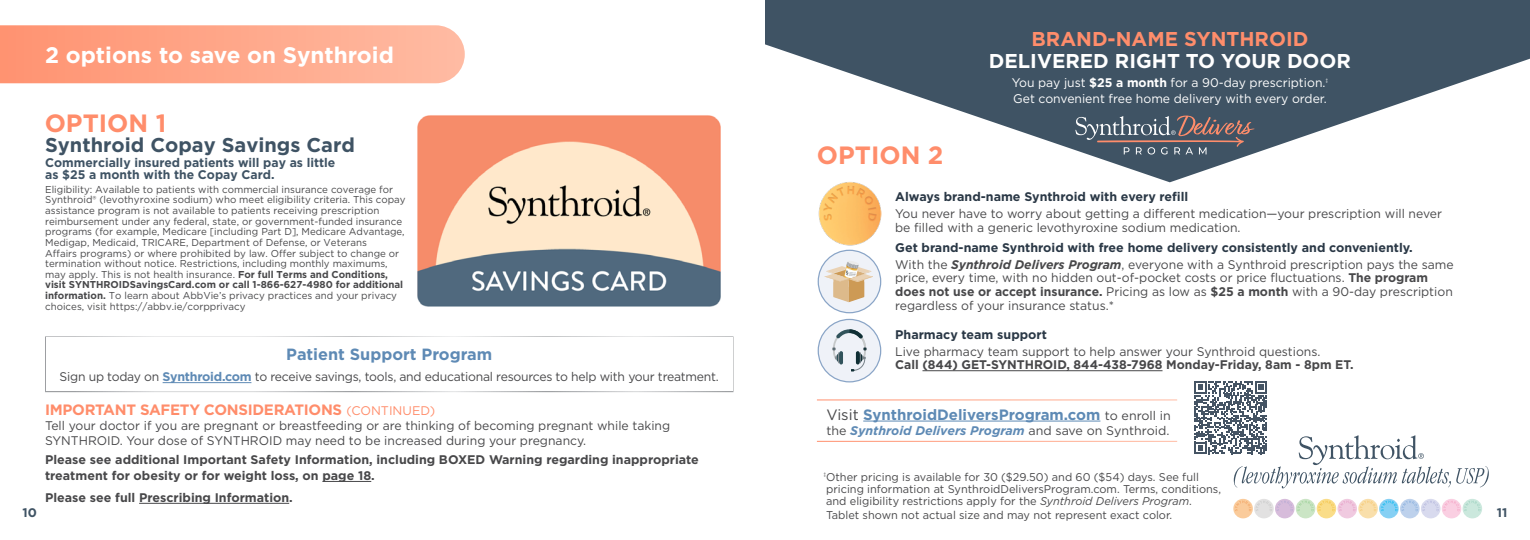
<style>
.page{position:relative;width:1530px;height:540px;background:#fff}
.page>*{position:absolute;margin:0;border:0;box-sizing:border-box;transform-origin:0 0}
.t1{font:700 25px "Gotham";color:#ff8d6b}
.t2{font:700 22.5px "Gotham";color:#fff}
.t3{font:700 20px "Gotham";color:#3f5364}
.t4{font:700 20px "Gotham";color:#fff}
.t5{font:700 20px "Gotham";color:#ff8d6b}
.t6{font:700 16.25px "Gotham";color:#5e8ab5}
.t7{font:700 15px "Gotham";color:#5e8ab5}
.t8{font:700 15px "Gotham";letter-spacing:-.02em;color:#ff8d6b}
.t9{font:12.5px/13.8px "Gotham";color:#48484a}
.t10{font:700 12.5px/16.2px "Gotham";color:#48484a}
.t11{font:700 12.5px/16.5px "Gotham";color:#2a3846}
.t12{font:12.5px "Gotham";letter-spacing:-.02em;color:#48484a}
.t13{font:12.5px/16.2px "Gotham";color:#fff}
.t14{font:700 12.5px/11.9px "Gotham";color:#3f5364}
.t15{font:italic 700 12.5px "Gotham";color:#5e8ab5}
.t16{font:11.25px/11.9px "Gotham";color:#48484a}
.t17{font:10px/10.6px "Gotham";color:#48484a}
.s1{font-weight:700}
.s2{font-weight:700;color:#5e8ab5}
.s3{font-weight:400;font-size:12.5px}
.s4{font-weight:400;color:#48484a}
.s5{font-style:italic;color:#48484a}
.s6{font-weight:400;font-size:12.5px;color:#48484a}
.s7{font-weight:400;font-style:normal;color:#48484a}
.s8{font-style:italic}
</style>
<div class="page">
<div style="left:1233px;top:499px;width:20px;height:19px;background:#facb9b;border-radius:50%"></div>
<div style="left:1254px;top:499px;width:20px;height:19px;background:#e2e1e1;border-radius:50%"></div>
<div style="left:1275px;top:499px;width:20px;height:19px;background:#d7bcdb;border-radius:50%"></div>
<div style="left:1296px;top:499px;width:19px;height:19px;background:#cbe5c5;border-radius:50%"></div>
<div style="left:1317px;top:499px;width:19px;height:19px;background:#fadd89;border-radius:50%"></div>
<div style="left:1337px;top:499px;width:20px;height:19px;background:#f0cae0;border-radius:50%"></div>
<div style="left:1358px;top:499px;width:20px;height:19px;background:#f9dfab;border-radius:50%"></div>
<div style="left:1379px;top:499px;width:20px;height:19px;background:#86d0f4;border-radius:50%"></div>
<div style="left:1400px;top:499px;width:20px;height:19px;background:#bdd1ec;border-radius:50%"></div>
<div style="left:1421px;top:499px;width:19px;height:19px;background:#d8daee;border-radius:50%"></div>
<div style="left:1442px;top:499px;width:19px;height:19px;background:#facfe2;border-radius:50%"></div>
<div style="left:1463px;top:499px;width:19px;height:19px;background:#cbe8dd;border-radius:50%"></div>
<svg style="left:1235px;top:501px;width:246px;height:10px"></svg>
<svg style="left:765px;top:0;width:765px;height:182px;fill:#3f5364"></svg>
<svg style="left:0;top:25px;width:465px;height:58px;background:#ffa88b"></svg>
<div style="left:818px;top:319px;width:63px;height:63px;background:#eff2f8;border-radius:50%"></div>
<div style="left:818px;top:319px;width:63px;height:63px;border:1px solid #8aa5c7;border-radius:50%"></div>
<svg style="left:832px;top:329px;width:35px;height:43px"></svg>
<svg style="left:818px;top:250px;width:63px;height:63px"></svg>
<div style="left:818px;top:250px;width:63px;height:63px;border:1px solid #8aa5c7;border-radius:50%"></div>
<svg style="left:825px;top:261px;width:48px;height:41px"></svg>
<hr style="left:922px;top:370px;width:241px;height:1px;background:#48484a">
<svg style="left:1075px;top:115px;width:180px;height:40px;background:#606671"></svg>
<hr style="left:863px;top:421px;width:237px;height:1px;background:#5e8ab5">
<div style="left:45px;top:336px;width:688px;height:56px;background:#fff;border:2px solid #fff"></div>
<hr style="left:163px;top:382px;width:88px;height:1px;background:#5e8ab5">
<hr style="left:322px;top:481px;width:49px;height:1px;background:#48484a">
<hr style="left:139px;top:503px;width:150px;height:1px;background:#48484a">
<img style="left:818px;top:182px;width:63px;height:63px">
<svg style="left:1194px;top:381px;width:295px;height:107px"></svg>
<img style="left:417px;top:115px;width:304px;height:192px">
<h2 class="t2" style="left:45px;top:40px;width:350px">2 options to save on Synthroid</h2>
<h1 class="t1" style="left:45px;top:107px;width:123px">OPTION 1</h1>
<h3 class="t3" style="left:45px;top:131px;width:311px">Synthroid Copay Savings Card</h3>
<p class="t14" style="left:45px;top:157px;width:292px">Commercially insured patients will pay as little as $25 a month with the Copay Card.</p>
<p class="t17" style="left:45px;top:184px;width:362px">Eligibility: Available to patients with commercial insurance coverage for Synthroid® (levothyroxine sodium) who meet eligibility criteria. This copay assistance program is not available to patients receiving prescription reimbursement under any federal, state, or government-funded insurance programs (for example, Medicare [including Part D], Medicare Advantage, Medigap, Medicaid, TRICARE, Department of Defense, or Veterans<br>Affairs programs) or where prohibited by law. Offer subject to change or termination without notice. Restrictions, including monthly maximums, may apply. This is not health insurance. <span class="s1">For full Terms and Conditions, visit SYNTHROIDSavingsCard.com or call 1-866-627-4980 for additional information.</span> To learn about AbbVie’s privacy practices and your privacy choices, visit https://abbv.ie/corpprivacy</p>
<p class="t14" style="left:22px;top:507px;width:16px">10</p>
<h3 class="t6" style="left:286px;top:343px;width:207px">Patient Support Program</h3>
<p class="t12" style="left:60px;top:369px;width:661px">Sign up today on <span class="s2">Synthroid.com</span> to receive savings, tools, and educational resources to help with your treatment.</p>
<h3 class="t8" style="left:45px;top:400px;width:392px">IMPORTANT SAFETY CONSIDERATIONS <span class="s3">(CONTINUED)</span></h3>
<p class="t9" style="left:45px;top:418px;width:627px;line-height:15px">Tell your doctor if you are pregnant or breastfeeding or are thinking of becoming pregnant while taking<br>SYNTHROID. Your dose of SYNTHROID may need to be increased during your pregnancy.</p>
<p class="t10" style="left:45px;top:451px;width:655px">Please see additional Important Safety Information, including BOXED Warning regarding inappropriate treatment for obesity or for weight loss, on page 18.</p>
<p class="t10" style="left:45px;top:489px;width:249px">Please see full Prescribing Information.</p>
<h1 class="t1" style="left:817px;top:138px;width:128px">OPTION 2</h1>
<h3 class="t5" style="left:1032px;top:26px;width:278px">BRAND-NAME SYNTHROID</h3>
<h3 class="t4" style="left:989px;top:47px;width:364px">DELIVERED RIGHT TO YOUR DOOR</h3>
<p class="t13" style="left:1012px;top:74px;width:318px">You pay just <span class="s1">$25 a month</span> for a 90-day prescription.<sup>‡<br></sup>Get convenient free home delivery with every order.</p>
<p class="t11" style="left:895px;top:189px;width:295px">Always brand-name Synthroid with every refill</p>
<p class="t9" style="left:895px;top:206px;width:548px">You never have to worry about getting a different medication—your prescription will never be filled with a generic levothyroxine sodium medication.</p>
<p class="t11" style="left:895px;top:239px;width:560px">Get brand-name Synthroid with free home delivery consistently and conveniently.<br><span class="s4">With the</span> <span class="s5">Synthroid Delivers Program</span><span class="s4">, everyone with a Synthroid prescription pays the same</span></p>
<p class="t9" style="left:895px;top:271px;width:559px">price, every time, with no hidden out-of-pocket costs or price fluctuations. <span class="s1">The program does not use or accept insurance.</span> Pricing as low as <span class="s1">$25 a month</span> with a 90-day prescription regardless of your insurance status.*</p>
<p class="t11" style="left:895px;top:327px;width:153px">Pharmacy team support</p>
<p class="t9" style="left:895px;top:344px;width:427px">Live pharmacy team support to help answer your Synthroid questions.</p>
<p class="t10" style="left:895px;top:357px;width:460px">Call (844) GET-SYNTHROID, 844-438-7968 Monday-Friday, 8am - 8pm ET.</p>
<h3 class="t7" style="left:826px;top:404px;width:346px"><span class="s4">Visit</span> SynthroidDeliversProgram.com <span class="s6">to enroll in</span></h3>
<p class="t15" style="left:826px;top:422px;width:345px"><span class="s7">the</span> Synthroid Delivers Program <span class="s7">and save on Synthroid.</span></p>
<p class="t16" style="left:823px;top:471px;width:399px"><sup>‡</sup>Other pricing is available for 30 ($29.50) and 60 ($54) days. See full pricing information at SynthroidDeliversProgram.com. Terms, conditions, and eligibility restrictions apply for the <span class="s8">Synthroid Delivers Program</span>.</p>
<p class="t16" style="left:826px;top:509px;width:348px">Tablet shown not actual size and may not represent exact color.</p>
<p class="t14" style="left:1497px;top:507px;width:12px">11</p>
</div>
